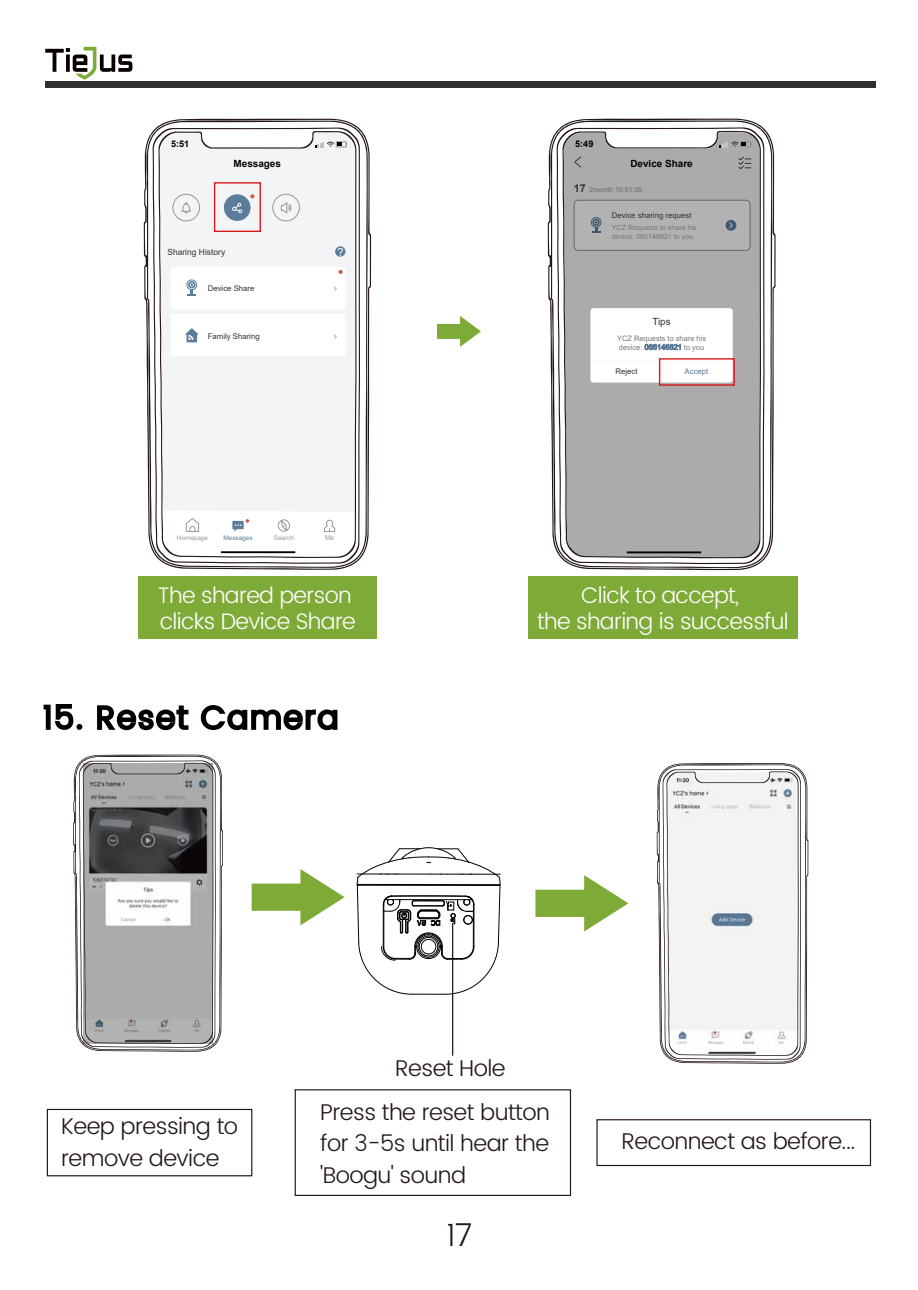
<style>
.page{position:relative;width:918px;height:1290px;background:#fff}
.page>*{position:absolute;margin:0;border:0;box-sizing:border-box;transform-origin:0 0}
.t1{font:300 31.15px "Poppins";color:#221815}
.t2{font:24.5px "French Script";color:#040000;scale:.54 1}
.t3{font:300 22.75px/31.5px "Poppins";letter-spacing:-.025em;color:#221815}
.t4{font:300 22.4px/25.9px "Poppins";letter-spacing:-.03em;color:#fff}
.t5{font:11.2px "Arial";color:#fff}
.t6{font:700 9.8px "Arial";color:#040000}
.t7{font:9.8px "Arial";color:#323333}
.t8{font:700 9.1px "Arial";color:#040000}
.t9{font:8.4px "Arial";color:#323333}
.t10{font:7.7px "Arial";color:#323333}
.t11{font:7.7px "Arial";color:#5a7896}
.t12{font:7.35px/9.1px "Arial";color:#767777}
.t13{font:7px/8.4px "Arial";color:#767777}
.t14{font:6.65px "Arial";letter-spacing:.02em;color:#666}
.t15{font:6.65px "Arial";color:#999899}
.t16{font:6.3px "Arial";color:#999899}
.t17{font:6.3px "Arial";color:#5c7c9b}
.s1{font-weight:700;font-size:10.85px;color:#323333}
.s2{color:#5a7896}
</style>
<div class="page">
<svg style="left:43px;top:704px;width:40px;height:26px"></svg>
<svg style="left:97px;top:705px;width:92px;height:26px"></svg>
<svg style="left:200px;top:705px;width:138px;height:26px"></svg>
<svg style="left:73px;top:754px;width:150px;height:298px"></svg>
<svg style="left:656px;top:763px;width:152px;height:301px"></svg>
<svg style="left:252px;top:869px;width:93px;height:56px"></svg>
<svg style="left:535px;top:875px;width:93px;height:56px"></svg>
<div style="left:47px;top:1109px;width:205px;height:67px;border:1px solid #221815"></div>
<div style="left:295px;top:1089px;width:276px;height:107px;border:1px solid #221815"></div>
<div style="left:596px;top:1119px;width:275px;height:47px;border:1px solid #221815"></div>
<hr style="left:452px;top:923px;width:1px;height:132px;background:#221815">
<svg style="left:437px;top:316px;width:44px;height:31px"></svg>
<svg style="left:144px;top:118px;width:227px;height:452px"></svg>
<svg style="left:152px;top:128px;width:208px;height:436px"></svg>
<svg style="left:158px;top:131px;width:199px;height:427px;fill:#f3f4f5"></svg>
<svg style="left:315px;top:142px;width:32px;height:6px"></svg>
<svg style="left:186px;top:518px;width:13px;height:14px"></svg>
<svg style="left:232px;top:519px;width:17px;height:12px"></svg>
<div style="left:278px;top:520px;width:12px;height:11px;border:1px solid #999899;border-radius:50%"></div>
<svg style="left:280px;top:520px;width:7px;height:12px"></svg>
<svg style="left:324px;top:520px;width:11px;height:12px"></svg>
<div style="left:173px;top:194px;width:27px;height:27px;border:1px solid #999899;border-radius:50%"></div>
<svg style="left:181px;top:202px;width:10px;height:11px"></svg>
<div style="left:224px;top:194px;width:26px;height:27px;background:#5c7c9b;border-radius:50%"></div>
<svg style="left:232px;top:203px;width:10px;height:10px"></svg>
<svg style="left:250px;top:194px;width:4px;height:4px"></svg>
<div style="left:272px;top:194px;width:28px;height:27px;border:1px solid #999899;border-radius:50%"></div>
<svg style="left:281px;top:202px;width:10px;height:12px"></svg>
<div style="left:335px;top:246px;width:10px;height:11px;background:#5c7c9b;border-radius:50%"></div>
<div style="left:171px;top:267px;width:174px;height:42px;background:#fff;border-radius:2px"></div>
<svg style="left:338px;top:270px;width:5px;height:4px"></svg>
<div style="left:187px;top:280px;width:10px;height:10px;border:1px solid #5c7c9b;border-radius:50%"></div>
<div style="left:188px;top:281px;width:7px;height:7px;background:#6785a2;border-radius:50%"></div>
<svg style="left:188px;top:283px;width:8px;height:13px"></svg>
<div style="left:171px;top:314px;width:174px;height:42px;background:#fff;border-radius:2px"></div>
<svg style="left:185px;top:328px;width:13px;height:14px"></svg>
<svg style="left:548px;top:118px;width:228px;height:452px"></svg>
<svg style="left:556px;top:127px;width:208px;height:437px"></svg>
<svg style="left:562px;top:131px;width:199px;height:427px;background:#ababab"></svg>
<div style="left:740px;top:141px;width:11px;height:6px;border:1px solid #909091"></div>
<svg style="left:719px;top:141px;width:26px;height:7px"></svg>
<svg style="left:738px;top:156px;width:13px;height:14px"></svg>
<div style="left:574px;top:200px;width:176px;height:50px;background:#b2b2b2;border-radius:4px"></div>
<div style="left:574px;top:200px;width:176px;height:51px;border:1px solid #666;border-radius:4px"></div>
<div style="left:591px;top:217px;width:10px;height:10px;border:1px solid #3f586f;border-radius:50%"></div>
<svg style="left:592px;top:220px;width:8px;height:13px"></svg>
<div style="left:725px;top:220px;width:11px;height:11px;background:#3f586f;border-radius:50%"></div>
<svg style="left:729px;top:222px;width:4px;height:7px"></svg>
<hr style="left:627px;top:551px;width:74px;height:2px;background:#000">
<div style="left:590px;top:308px;width:143px;height:75px;background:#fff;border-radius:3px"></div>
<hr style="left:590px;top:361px;width:142px;height:1px;background:#f7f7f7">
<svg style="left:645px;top:344px;width:35px;height:6px"></svg>
<div style="left:138px;top:576px;width:238px;height:63px;background:#7eaa37"></div>
<div style="left:527px;top:576px;width:270px;height:63px;background:#7eaa37"></div>
<div style="left:214px;top:182px;width:47px;height:50px;border:1px solid #d71618"></div>
<div style="left:659px;top:358px;width:76px;height:28px;border:1px solid #d71618"></div>
<div style="left:45px;top:81px;width:831px;height:6px;background:#2e2f2f"></div>
<svg style="left:45px;top:47px;width:87px;height:33px"></svg>
<svg style="left:356px;top:847px;width:145px;height:148px"></svg>
<p class="t8" style="left:171px;top:137px;width:20px">5:51</p>
<p class="t6" style="left:234px;top:156px;width:49px">Messages</p>
<p class="t9" style="left:167px;top:246px;width:59px">Sharing History</p>
<p class="t10" style="left:208px;top:283px;width:48px">Device Share</p>
<p class="t10" style="left:208px;top:331px;width:53px">Family Sharing</p>
<p class="t5" style="left:337px;top:244px;width:8px">?</p>
<p class="t16" style="left:177px;top:533px;width:33px">Homepage</p>
<p class="t17" style="left:224px;top:533px;width:30px">Messages</p>
<p class="t16" style="left:274px;top:533px;width:22px">Search</p>
<p class="t15" style="left:325px;top:533px;width:11px">Me</p>
<p class="t8" style="left:575px;top:137px;width:20px">5:49</p>
<p class="t2" style="left:574px;top:146px;width:17px">&lt;</p>
<p class="t6" style="left:630px;top:156px;width:64px">Device Share</p>
<p class="t14" style="left:574px;top:185px;width:70px"><span class="s1">17</span> 2month 10:51:05</p>
<p class="t10" style="left:612px;top:210px;width:81px">Device sharing request</p>
<p class="t13" style="left:612px;top:224px;width:86px">YCZ Requests to share his device: 065146821 to you</p>
<p class="t7" style="left:652px;top:315px;width:20px">Tips</p>
<p class="t12" style="left:617px;top:333px;width:91px">YCZ Requests to share his device: <span class="s2">065146821</span> to you</p>
<p class="t10" style="left:615px;top:366px;width:24px">Reject</p>
<p class="t11" style="left:684px;top:366px;width:25px">Accept</p>
<p class="t4" style="left:158px;top:583px;width:199px">The shared person clicks Device Share</p>
<p class="t4" style="left:537px;top:583px;width:253px;text-align:center">Click to accept,<br>the sharing is successful</p>
<p class="t3" style="left:61px;top:1111px;width:178px">Keep pressing to remove device</p>
<p class="t3" style="left:395px;top:1053px;width:112px">Reset Hole</p>
<p class="t3" style="left:320px;top:1097px;width:231px;text-align:justify">Press the reset button for 3-5s until hear the 'Boogu' sound</p>
<h1 class="t1" style="left:446px;top:1213px;width:27px">17</h1>
<p class="t3" style="left:621px;top:1126px;width:235px">Reconnect as before...</p>
</div>
